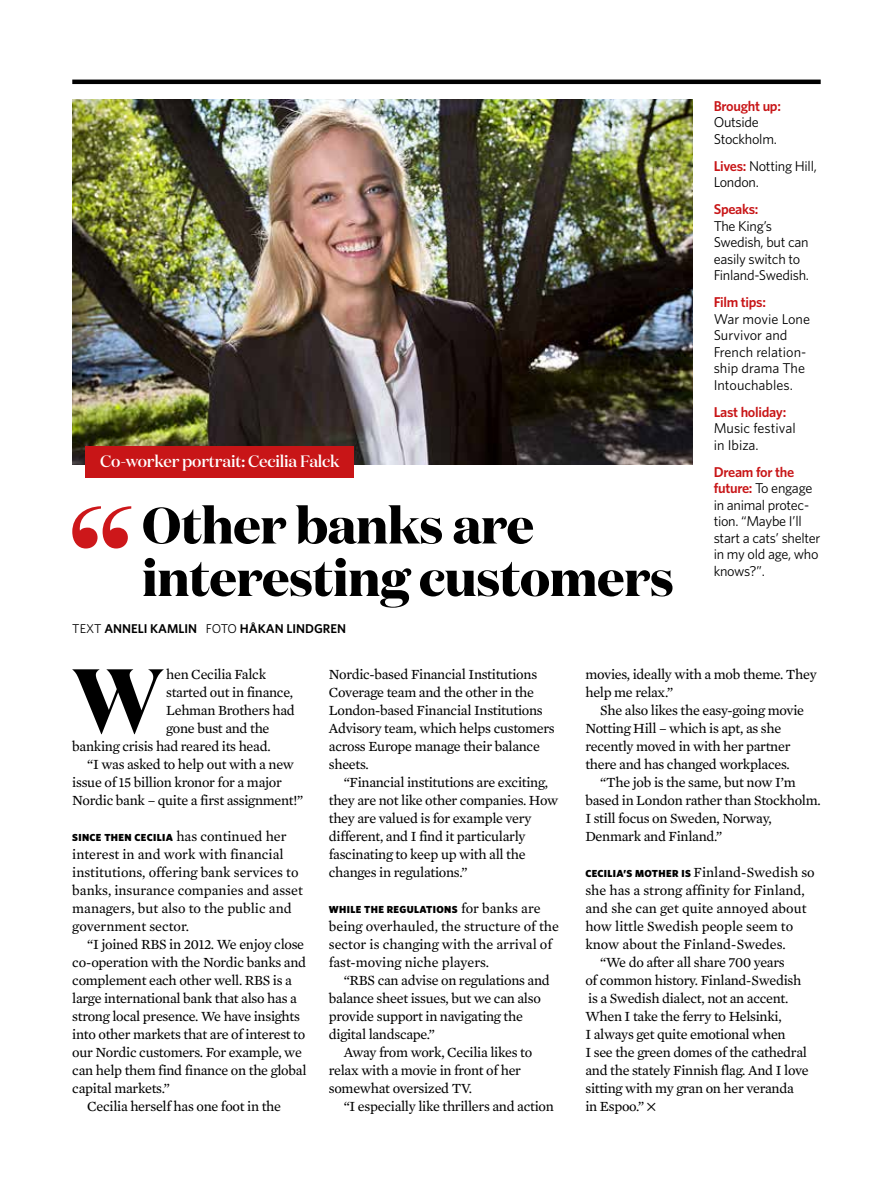
<style>
.page{position:relative;width:893px;height:1191px;background:#fff}
.page>*{position:absolute;margin:0;border:0;box-sizing:border-box;transform-origin:0 0}
.t1{font:700 91.35px "Domaine Disp";color:#000}
.t2{font:700 51px/52.5px "Domaine Disp";letter-spacing:-.01em;color:#000}
.t3{font:500 16.5px "Domaine Disp";letter-spacing:-.01em;color:#fff}
.t4{font:14.25px/18px "Mercury Text G2 Roman";letter-spacing:-.02em;color:#000}
.t5{font:14.25px/18px "Mercury Text G2 Roman";color:#000}
.t6{font:14.25px/16.5px "Whitney";letter-spacing:-.02em;color:#000}
.t7{font:14.25px/16.5px "Whitney";color:#000}
.t8{font:600 14.25px "Whitney";letter-spacing:-.02em;color:#c81517}
.t9{font:600 12.75px "Whitney";color:#000}
.t10{font:900 10.2px "Whitney";letter-spacing:.035em;color:#000}
.s1{font-weight:400}
.s2{font-weight:600;color:#c81517}
.s3{font-family:"Mercury Text G2 Roman";font-weight:400;font-size:14.25px}
</style>
<div class="page">
<hr style="left:72px;top:80px;width:749px;height:4px;background:#000">
<img style="left:72px;top:100px;width:620px;height:364px">
<div style="left:85px;top:446px;width:269px;height:31px;background:#c81517"></div>
<svg style="left:72px;top:506px;width:59px;height:42px"></svg>
<p class="t3" style="left:100px;top:451px;width:241px">Co-worker portrait: Cecilia Falck</p>
<h2 class="t2" style="left:142px;top:498px;width:533px">Other banks are interesting customers</h2>
<p class="t9" style="left:72px;top:620px;width:275px"><span class="s1">TEXT</span> ANNELI KAMLIN <span class="s1">FOTO</span> HÅKAN LINDGREN</p>
<p class="t8" style="left:714px;top:96px;width:69px">Brought up:</p>
<p class="t6" style="left:714px;top:113px;width:65px">Outside<br>Stockholm.</p>
<p class="t6" style="left:714px;top:157px;width:105px"><span class="s2">Lives:</span> Notting Hill,<br>London.</p>
<p class="t8" style="left:714px;top:200px;width:46px">Speaks:</p>
<p class="t6" style="left:714px;top:217px;width:97px">The King’s<br>Swedish, but can easily switch to<br>Finland-Swedish.</p>
<p class="t8" style="left:714px;top:293px;width:54px">Film tips:</p>
<p class="t7" style="left:714px;top:310px;width:98px">War movie Lone<br>Survivor and<br>French relation&shy;ship drama The<br>Intouchables.</p>
<p class="t8" style="left:714px;top:402px;width:74px">Last holiday:</p>
<p class="t7" style="left:714px;top:420px;width:84px">Music festival in Ibiza.</p>
<p class="t6" style="left:714px;top:463px;width:108px"><span class="s2">Dream for the future:</span> To engage in animal protec&shy;tion. “Maybe I’ll start a cats’ shelter in my old age, who knows?”.</p>
<h1 class="t1" style="left:73px;top:641px;width:92px">W</h1>
<p class="t4" style="left:166px;top:665px;width:102px">hen Cecilia Falck</p>
<p class="t4" style="left:166px;top:683px;width:128px">started out in finance,</p>
<p class="t4" style="left:166px;top:701px;width:130px">Lehman Brothers had</p>
<p class="t4" style="left:166px;top:719px;width:105px">gone bust and the</p>
<p class="t4" style="left:72px;top:737px;width:200px">banking crisis had reared its head.</p>
<p class="t4" style="left:87px;top:755px;width:208px">“I was asked to help out with a new</p>
<p class="t4" style="left:72px;top:773px;width:211px">issue of 15 billion kronor for a major</p>
<p class="t4" style="left:72px;top:791px;width:233px">Nordic bank – quite a first assignment!”</p>
<p class="t10" style="left:72px;top:831px;width:216px">SINCE THEN CECILIA <span class="s3">has continued her</span></p>
<p class="t5" style="left:72px;top:845px;width:232px">interest in and work with financial institutions, offering bank services to banks, insurance companies and asset managers, but also to the public and government sector.</p>
<p class="t4" style="left:87px;top:935px;width:218px">“I joined RBS in 2012. We enjoy close</p>
<p class="t4" style="left:72px;top:953px;width:235px">co-operation with the Nordic banks and</p>
<p class="t4" style="left:72px;top:971px;width:221px">complement each other well. RBS is a</p>
<p class="t4" style="left:72px;top:989px;width:226px">large international bank that also has a</p>
<p class="t4" style="left:72px;top:1007px;width:229px">strong local presence. We have insights</p>
<p class="t4" style="left:72px;top:1025px;width:235px">into other markets that are of interest to</p>
<p class="t4" style="left:72px;top:1043px;width:231px">our Nordic customers. For example, we</p>
<p class="t4" style="left:72px;top:1061px;width:236px">can help them find finance on the global</p>
<p class="t4" style="left:72px;top:1079px;width:99px">capital markets.”</p>
<p class="t4" style="left:87px;top:1097px;width:195px">Cecilia herself has one foot in the</p>
<p class="t4" style="left:329px;top:665px;width:227px">Nordic-based Financial Institutions<br>Coverage team and the other in the<br>London-based Financial Institutions<br>Advisory team, which helps customers across Europe manage their balance sheets.</p>
<p class="t4" style="left:329px;top:773px;width:231px;text-indent:15px">“Financial institutions are exciting, they are not like other companies. How they are valued is for example very different, and I find it particularly fascinating to keep up with all the changes in regulations.”</p>
<p class="t10" style="left:329px;top:903px;width:213px">WHILE THE REGULATIONS <span class="s3">for banks are</span></p>
<p class="t5" style="left:329px;top:917px;width:232px">being overhauled, the structure of the sector is changing with the arrival of fast-moving niche players.</p>
<p class="t4" style="left:329px;top:971px;width:222px;text-indent:15px">“RBS can advise on regulations and balance sheet issues, but we can also provide support in navigating the digital landscape.”</p>
<p class="t4" style="left:329px;top:1043px;width:205px;text-indent:15px">Away from work, Cecilia likes to relax with a movie in front of her somewhat oversized TV.</p>
<p class="t4" style="left:344px;top:1097px;width:212px">“I especially like thrillers and action</p>
<p class="t4" style="left:585px;top:665px;width:233px">movies, ideally with a mob theme. They help me relax.”</p>
<p class="t4" style="left:600px;top:701px;width:205px">She also likes the easy-going movie</p>
<p class="t4" style="left:585px;top:719px;width:197px">Notting Hill – which is apt, as she</p>
<p class="t4" style="left:585px;top:737px;width:207px">recently moved in with her partner</p>
<p class="t4" style="left:585px;top:755px;width:206px">there and has changed workplaces.</p>
<p class="t4" style="left:600px;top:773px;width:197px">“The job is the same, but now I’m</p>
<p class="t4" style="left:585px;top:791px;width:237px">based in London rather than Stockholm.</p>
<p class="t4" style="left:585px;top:809px;width:188px">I still focus on Sweden, Norway,</p>
<p class="t4" style="left:585px;top:827px;width:138px">Denmark and Finland.”</p>
<p class="t10" style="left:585px;top:867px;width:231px">CECILIA’S MOTHER IS <span class="s3">Finland-Swedish so</span></p>
<p class="t5" style="left:585px;top:881px;width:221px">she has a strong affinity for Finland,</p>
<p class="t5" style="left:585px;top:899px;width:223px">and she can get quite annoyed about</p>
<p class="t5" style="left:585px;top:917px;width:209px">how little Swedish people seem to</p>
<p class="t5" style="left:585px;top:935px;width:202px">know about the Finland-Swedes.</p>
<p class="t4" style="left:600px;top:953px;width:186px">“We do after all share 700 years</p>
<p class="t4" style="left:585px;top:971px;width:217px">of common history. Finland-Swedish</p>
<p class="t4" style="left:588px;top:989px;width:202px">is a Swedish dialect, not an accent.</p>
<p class="t4" style="left:585px;top:1007px;width:198px">When I take the ferry to Helsinki,</p>
<p class="t4" style="left:585px;top:1025px;width:202px">I always get quite emotional when</p>
<p class="t4" style="left:585px;top:1043px;width:223px">I see the green domes of the cathedral</p>
<p class="t4" style="left:585px;top:1061px;width:225px">and the stately Finnish flag. And I love</p>
<p class="t4" style="left:585px;top:1079px;width:210px">sitting with my gran on her veranda</p>
<p class="t4" style="left:585px;top:1097px;width:72px">in Espoo.” ✕</p>
</div>
